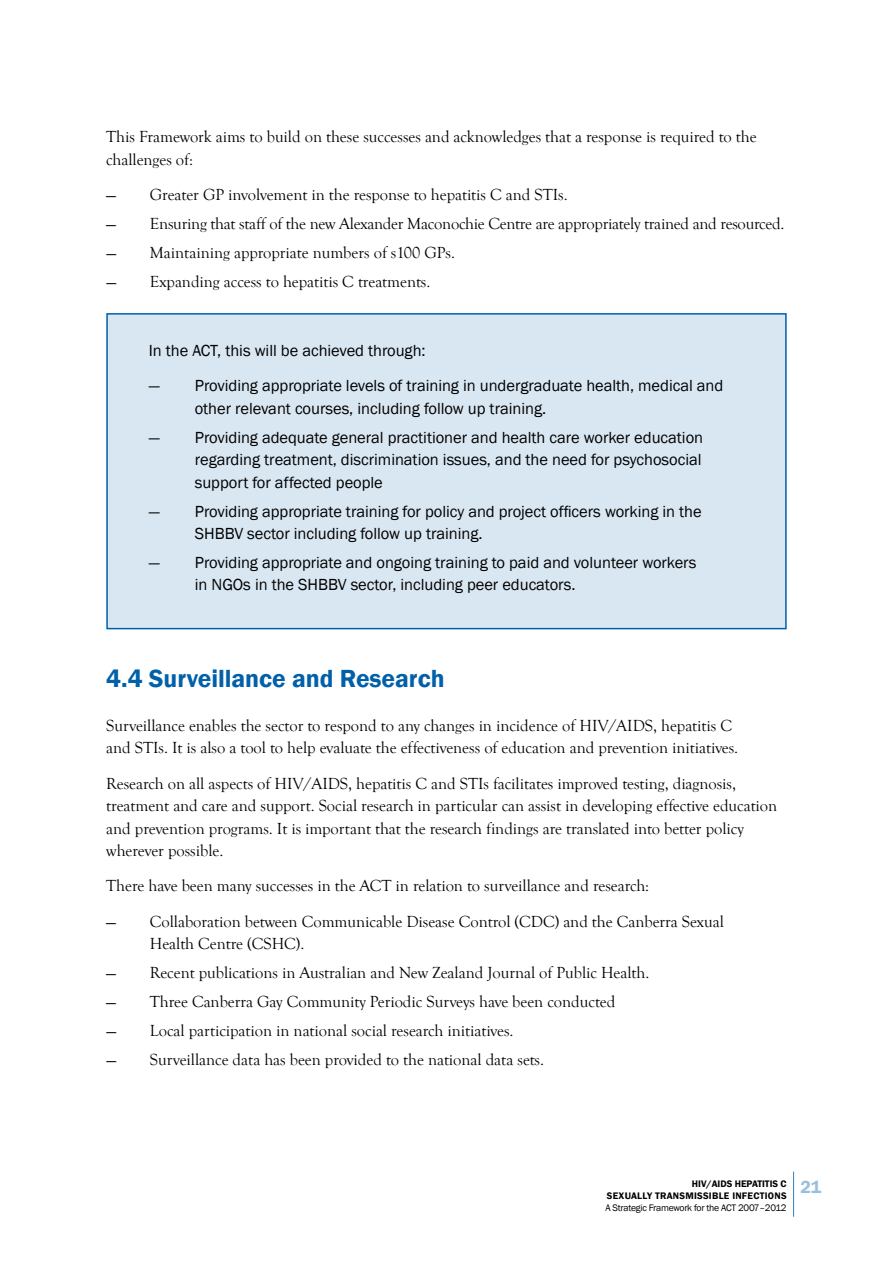
<style>
.page{position:relative;width:893px;height:1263px;background:#fff}
.page>*{position:absolute;margin:0;border:0;box-sizing:border-box;transform-origin:0 0}
.t1{font:600 25.5px "Franklin Gothic";letter-spacing:-.005em;color:#0060a9}
.t2{font:600 18px "Franklin Gothic";color:#99bfdd}
.t3{font:16.5px/22.5px "Goudy Old Style T";letter-spacing:-.005em;color:#000}
.t4{font:16.5px/22.5px "Franklin Gothic";letter-spacing:-.005em;color:#000}
.t5{font:600 9.75px/12px "Franklin Gothic";letter-spacing:.025em;color:#000;text-align:right}
.t6{font:9.75px "Franklin Gothic";letter-spacing:-.025em;color:#000}
</style>
<div class="page">
<hr style="left:793px;top:1171px;width:1px;height:46px;background:#3380ba">
<div style="left:107px;top:314px;width:679px;height:315px;background:#d9e7f2"></div>
<div style="left:106px;top:313px;width:681px;height:316px;border:2px solid #0060a9"></div>
<p class="t3" style="left:106px;top:126px;width:652px">This Framework aims to build on these successes and acknowledges that a response is required to the challenges of:</p>
<p class="t3" style="left:106px;top:184px;width:463px">— Greater GP involvement in the response to hepatitis C and STIs.</p>
<p class="t3" style="left:106px;top:213px;width:680px">— Ensuring that staff of the new Alexander Maconochie Centre are appropriately trained and resourced.</p>
<p class="t3" style="left:106px;top:242px;width:350px">— Maintaining appropriate numbers of s100 GPs.</p>
<p class="t3" style="left:106px;top:270px;width:326px">— Expanding access to hepatitis C treatments.</p>
<p class="t4" style="left:149px;top:340px;width:278px">In the ACT, this will be achieved through:</p>
<p class="t4" style="left:195px;top:375px;width:530px;text-indent:-46px">— Providing appropriate levels of training in undergraduate health, medical and other relevant courses, including follow up training.</p>
<p class="t4" style="left:195px;top:426px;width:510px;text-align:justify;text-indent:-46px">— Providing adequate general practitioner and health care worker education regarding treatment, discrimination issues, and the need for psychosocial support for affected people</p>
<p class="t4" style="left:195px;top:500px;width:508px;text-indent:-46px">— Providing appropriate training for policy and project officers working in the<br>SHBBV sector including follow up training.</p>
<p class="t4" style="left:195px;top:551px;width:503px;text-indent:-46px">— Providing appropriate and ongoing training to paid and volunteer workers in NGOs in the SHBBV sector, including peer educators.</p>
<h1 class="t1" style="left:106px;top:663px;width:340px">4.4 Surveillance and Research</h1>
<p class="t3" style="left:106px;top:714px;width:633px">Surveillance enables the sector to respond to any changes in incidence of HIV/AIDS, hepatitis C and STIs. It is also a tool to help evaluate the effectiveness of education and prevention initiatives.</p>
<p class="t3" style="left:106px;top:772px;width:672px">Research on all aspects of HIV/AIDS, hepatitis C and STIs facilitates improved testing, diagnosis, treatment and care and support. Social research in particular can assist in developing effective education and prevention programs. It is important that the research findings are translated into better policy wherever possible.</p>
<p class="t3" style="left:106px;top:875px;width:544px">There have been many successes in the ACT in relation to surveillance and research:</p>
<p class="t3" style="left:150px;top:910px;width:576px;text-indent:-43px">— Collaboration between Communicable Disease Control (CDC) and the Canberra Sexual<br>Health Centre (CSHC).</p>
<p class="t3" style="left:106px;top:962px;width:545px">— Recent publications in Australian and New Zealand Journal of Public Health.</p>
<p class="t3" style="left:106px;top:990px;width:511px">— Three Canberra Gay Community Periodic Surveys have been conducted</p>
<p class="t3" style="left:106px;top:1019px;width:409px">— Local participation in national social research initiatives.</p>
<p class="t3" style="left:106px;top:1048px;width:439px">— Surveillance data has been provided to the national data sets.</p>
<p class="t5" style="left:607px;top:1178px;width:181px">HIV/AIDS HEPATITIS C<br>SEXUALLY TRANSMISSIBLE INFECTIONS</p>
<p class="t6" style="left:605px;top:1202px;width:183px">A Strategic Framework for the ACT 2007–2012</p>
<p class="t2" style="left:800px;top:1176px;width:22px">21</p>
</div>
